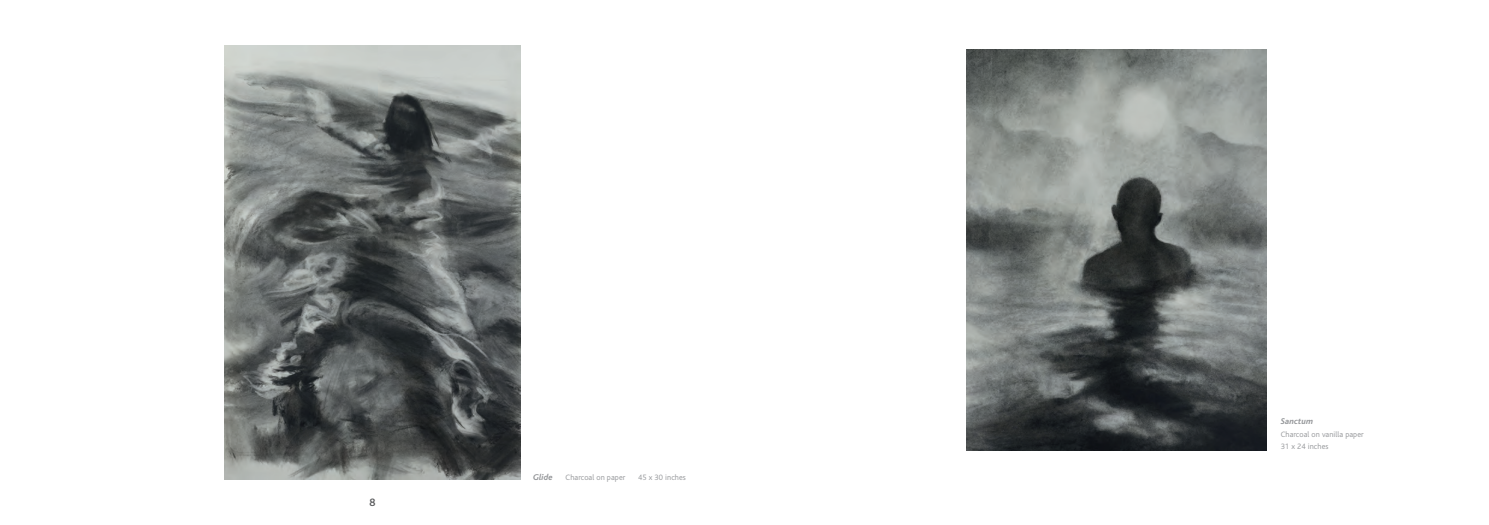
<style>
.page{position:relative;width:1489px;height:525px;background:#fff}
.page>*{position:absolute;margin:0;border:0;box-sizing:border-box;transform-origin:0 0}
.t1{font:500 11.25px "Bliss";color:#57585a}
.t2{font:italic 700 8.75px "Bliss";letter-spacing:.01em;color:#939598}
.t3{font:300 8.12px "Bliss";letter-spacing:.01em;color:#939598}
</style>
<div class="page">
<img style="left:966px;top:50px;width:300px;height:400px">
<img style="left:224px;top:45px;width:296px;height:434px">
<p class="t1" style="left:369px;top:496px;width:7px">8</p>
<p class="t2" style="left:533px;top:472px;width:21px">Glide</p>
<p class="t3" style="left:565px;top:473px;width:61px">Charcoal on paper</p>
<p class="t3" style="left:638px;top:473px;width:49px">45 x 30 inches</p>
<p class="t2" style="left:1280px;top:417px;width:34px">Sanctum</p>
<p class="t3" style="left:1280px;top:429px;width:84px">Charcoal on vanilla paper</p>
<p class="t3" style="left:1280px;top:442px;width:49px">31 x 24 inches</p>
</div>
